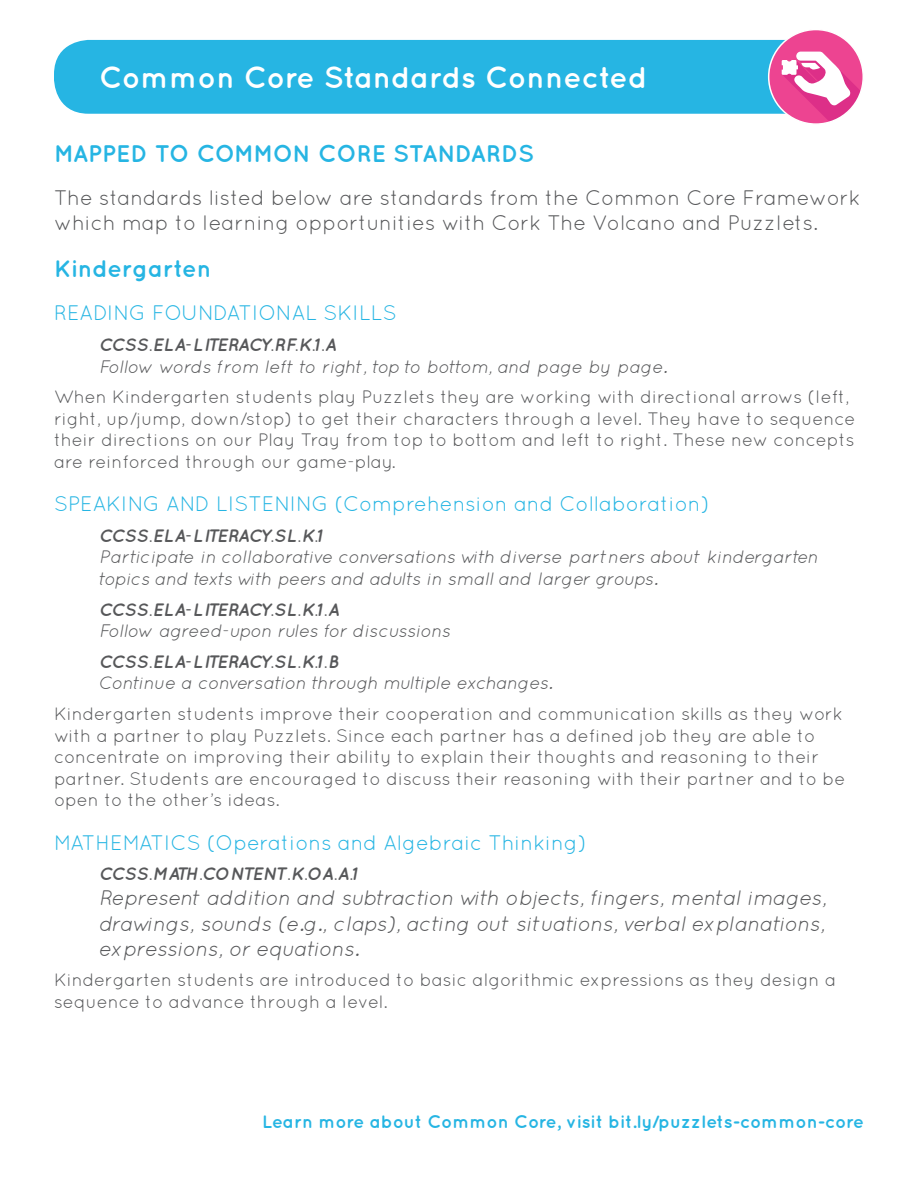
<style>
.page{position:relative;width:918px;height:1188px;background:#fff}
.page>*{position:absolute;margin:0;border:0;box-sizing:border-box;transform-origin:0 0}
.t1{font:700 30px "Quicksand";color:#fff}
.t2{font:700 24px "Quicksand";letter-spacing:-.01em;color:#26b5e3}
.t3{font:italic 21px/25.2px "Quicksand";letter-spacing:-.005em;color:#57585a;text-align:justify}
.t4{font:21px/25.2px "Quicksand";color:#57585a}
.t5{font:21px "Quicksand";color:#26b5e3}
.t6{font:18px/21.6px "Quicksand";color:#57585a}
.t7{font:italic 18px/21.6px "Quicksand";color:#57585a}
.t8{font:italic 700 18px "Quicksand";color:#57585a}
.t9{font:700 18px "Quicksand";color:#26b5e3}
.t10{font:italic 18px "Quicksand";letter-spacing:-.025em;color:#57585a}
.t11{font:italic 18px "Quicksand";letter-spacing:-.02em;color:#57585a}
</style>
<div class="page">
<div style="left:54px;top:40px;width:777px;height:74px;background:#26b5e3;border-radius:34px"></div>
<svg style="left:769px;top:32px;width:92px;height:90px"></svg>
<div style="left:768px;top:29px;width:96px;height:96px;border:2px solid #fff;border-radius:50%"></div>
<h1 class="t1" style="left:99px;top:59px;width:550px">Common Core Standards Connected</h1>
<h2 class="t2" style="left:54px;top:139px;width:482px">MAPPED TO COMMON CORE STANDARDS</h2>
<p class="t4" style="left:54px;top:185px;width:808px">The standards listed below are standards from the Common Core Framework which map to learning opportunities with Cork The Volcano and Puzzlets.</p>
<h2 class="t2" style="left:54px;top:254px;width:159px">Kindergarten</h2>
<p class="t5" style="left:54px;top:301px;width:344px">READING FOUNDATIONAL SKILLS</p>
<p class="t8" style="left:99px;top:334px;width:239px">CCSS.ELA-LITERACY.RF.K.1.A</p>
<p class="t10" style="left:99px;top:356px;width:570px">Follow words from left to right, top to bottom, and page by page.</p>
<p class="t6" style="left:54px;top:386px;width:803px">When Kindergarten students play Puzzlets they are working with directional arrows (left, right, up/jump, down/stop) to get their characters through a level. They have to sequence their directions on our Play Tray from top to bottom and left to right. These new concepts are reinforced through our game-play.</p>
<p class="t5" style="left:54px;top:492px;width:657px">SPEAKING AND LISTENING (Comprehension and Collaboration)</p>
<p class="t8" style="left:99px;top:525px;width:226px">CCSS.ELA-LITERACY.SL.K.1</p>
<p class="t7" style="left:99px;top:546px;width:721px">Participate in collaborative conversations with diverse partners about kindergarten topics and texts with peers and adults in small and larger groups.</p>
<p class="t8" style="left:99px;top:599px;width:242px">CCSS.ELA-LITERACY.SL.K.1.A</p>
<p class="t7" style="left:99px;top:620px;width:353px">Follow agreed-upon rules for discussions</p>
<p class="t8" style="left:99px;top:651px;width:241px">CCSS.ELA-LITERACY.SL.K.1.B</p>
<p class="t11" style="left:99px;top:673px;width:455px">Continue a conversation through multiple exchanges.</p>
<p class="t6" style="left:54px;top:703px;width:793px">Kindergarten students improve their cooperation and communication skills as they work with a partner to play Puzzlets. Since each partner has a defined job they are able to concentrate on improving their ability to explain their thoughts and reasoning to their partner. Students are encouraged to discuss their reasoning with their partner and to be open to the other’s ideas.</p>
<p class="t5" style="left:54px;top:830px;width:534px">MATHEMATICS (Operations and Algebraic Thinking)</p>
<p class="t8" style="left:99px;top:863px;width:261px">CCSS.MATH.CONTENT.K.OA.A.1</p>
<p class="t3" style="left:99px;top:885px;width:729px">Represent addition and subtraction with objects, fingers, mental images, drawings, sounds (e.g., claps), acting out situations, verbal explanations, expressions, or equations.</p>
<p class="t6" style="left:54px;top:969px;width:784px">Kindergarten students are introduced to basic algorithmic expressions as they design a sequence to advance through a level.</p>
<p class="t9" style="left:262px;top:1111px;width:603px">Learn more about Common Core, visit bit.ly/puzzlets-common-core</p>
</div>
